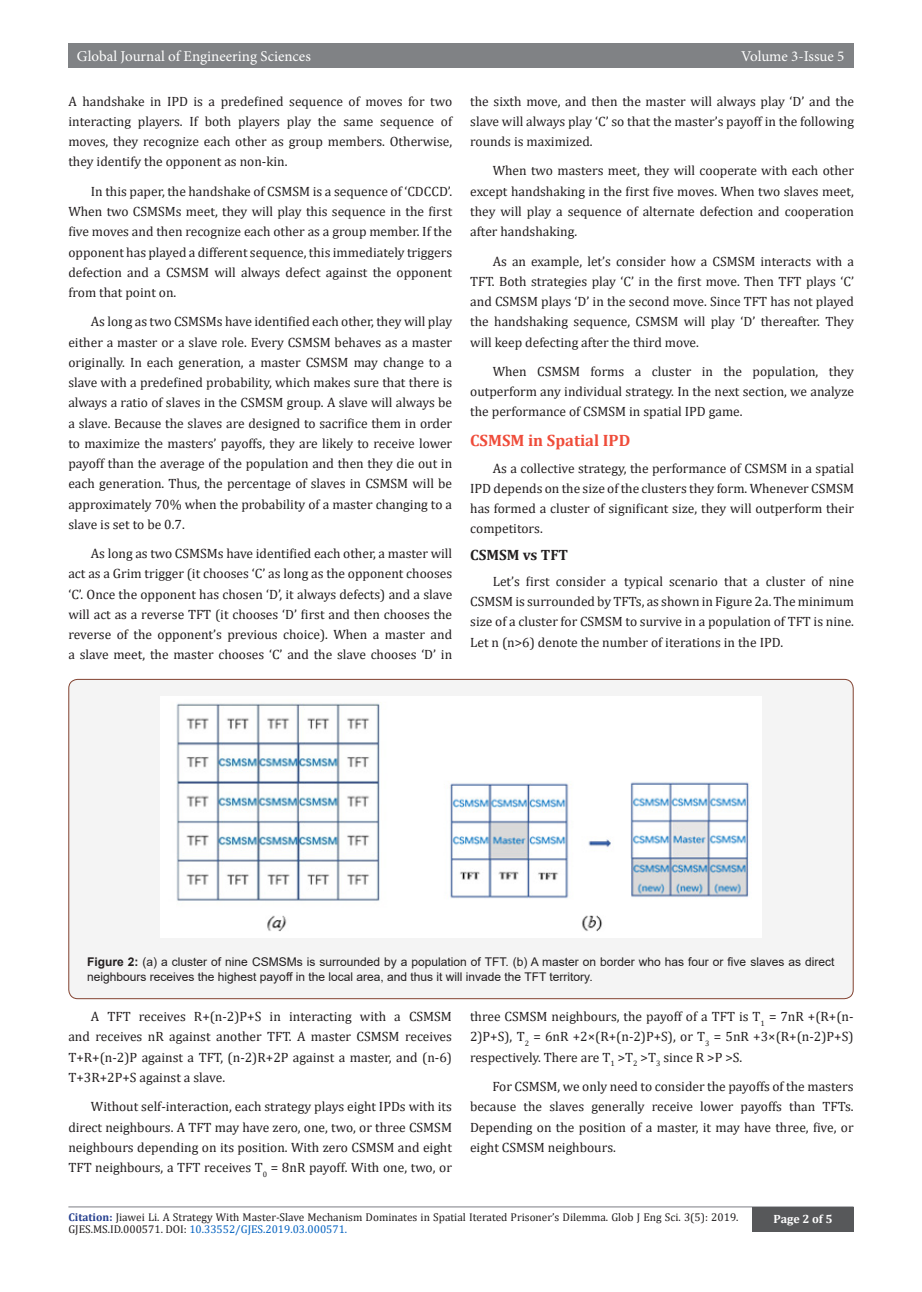
<style>
.page{position:relative;width:922px;height:1292px;background:#fff}
.page>*{position:absolute;margin:0;border:0;box-sizing:border-box;transform-origin:0 0}
.t1{font:700 16.5px "Cambria";color:#ef4c3a}
.t2{font:15px "Minion Pro";color:#fff}
.t3{font:700 15px "Cambria";color:#231f20}
.t4{font:13.5px/20.2px "Cambria";color:#231f20;text-align:justify}
.t5{font:12px/14.4px "Arial";color:#231f20}
.t6{font:700 12px "Cambria";color:#fff}
.t7{font:11.25px/12px "Cambria";color:#231f20}
.s1{font-weight:700}
.s2{font-weight:700;color:#253f8e}
.s3{color:#0563c1}
</style>
<div class="page">
<div style="left:68px;top:44px;width:786px;height:24px;background:#808285"></div>
<hr style="left:68px;top:1206px;width:785px;height:1px;background:#a8a9ad">
<div style="left:752px;top:1207px;width:102px;height:25px;background:#57585a"></div>
<div style="left:69px;top:679px;width:784px;height:319px;background:#f4f4f4;border-radius:9px"></div>
<img style="left:160px;top:696px;width:602px;height:242px">
<p class="t2" style="left:77px;top:46px;width:235px">Global Journal of Engineering Sciences</p>
<p class="t2" style="left:741px;top:46px;width:105px">Volume 3-Issue 5</p>
<p class="t4" style="left:68px;top:91px;width:385px">A handshake in IPD is a predefined sequence of moves for two interacting players. If both players play the same sequence of moves, they recognize each other as group members. Otherwise, they identify the opponent as non-kin.</p>
<p class="t4" style="left:68px;top:181px;width:385px;text-indent:22px">In this paper, the handshake of CSMSM is a sequence of ‘CDCCD’.<br>When two CSMSMs meet, they will play this sequence in the first five moves and then recognize each other as a group member. If the opponent has played a different sequence, this immediately triggers defection and a CSMSM will always defect against the opponent from that point on.</p>
<p class="t4" style="left:68px;top:311px;width:385px;text-indent:22px">As long as two CSMSMs have identified each other, they will play either a master or a slave role. Every CSMSM behaves as a master originally. In each generation, a master CSMSM may change to a slave with a predefined probability, which makes sure that there is always a ratio of slaves in the CSMSM group. A slave will always be a slave. Because the slaves are designed to sacrifice them in order to maximize the masters’ payoffs, they are likely to receive lower payoff than the average of the population and then they die out in each generation. Thus, the percentage of slaves in CSMSM will be approximately 70% when the probability of a master changing to a slave is set to be 0.7.</p>
<p class="t4" style="left:68px;top:543px;width:385px;text-indent:22px">As long as two CSMSMs have identified each other, a master will act as a Grim trigger (it chooses ‘C’ as long as the opponent chooses ‘C’. Once the opponent has chosen ‘D’, it always defects) and a slave will act as a reverse TFT (it chooses ‘D’ first and then chooses the reverse of the opponent’s previous choice). When a master and a slave meet, the master chooses ‘C’ and the slave chooses ‘D’ in</p>
<p class="t4" style="left:470px;top:91px;width:385px">the sixth move, and then the master will always play ‘D’ and the slave will always play ‘C’ so that the master’s payoff in the following rounds is maximized.</p>
<p class="t4" style="left:470px;top:161px;width:385px;text-indent:22px">When two masters meet, they will cooperate with each other except handshaking in the first five moves. When two slaves meet, they will play a sequence of alternate defection and cooperation after handshaking.</p>
<p class="t4" style="left:470px;top:251px;width:385px;text-indent:22px">As an example, let’s consider how a CSMSM interacts with a TFT. Both strategies play ‘C’ in the first move. Then TFT plays ‘C’ and CSMSM plays ‘D’ in the second move. Since TFT has not played the handshaking sequence, CSMSM will play ‘D’ thereafter. They will keep defecting after the third move.</p>
<p class="t4" style="left:470px;top:361px;width:385px;text-indent:22px">When CSMSM forms a cluster in the population, they outperform any individual strategy. In the next section, we analyze the performance of CSMSM in spatial IPD game.</p>
<p class="t1" style="left:470px;top:429px;width:162px">CSMSM in Spatial IPD</p>
<p class="t4" style="left:470px;top:458px;width:385px;text-indent:22px">As a collective strategy, the performance of CSMSM in a spatial IPD depends on the size of the clusters they form. Whenever CSMSM has formed a cluster of significant size, they will outperform their competitors.</p>
<p class="t3" style="left:470px;top:544px;width:99px">CSMSM vs TFT</p>
<p class="t4" style="left:470px;top:571px;width:385px;text-indent:22px">Let’s first consider a typical scenario that a cluster of nine CSMSM is surrounded by TFTs, as shown in Figure 2a. The minimum size of a cluster for CSMSM to survive in a population of TFT is nine.<br>Let n (n&gt;6) denote the number of iterations in the IPD.</p>
<p class="t5" style="left:87px;top:955px;width:748px"><span class="s1">Figure 2:</span> (a) a cluster of nine CSMSMs is surrounded by a population of TFT. (b) A master on border who has four or five slaves as direct neighbours receives the highest payoff in the local area, and thus it will invade the TFT territory.</p>
<p class="t4" style="left:68px;top:1006px;width:385px;text-indent:22px">A TFT receives R+(n-2)P+S in interacting with a CSMSM and receives nR against another TFT. A master CSMSM receives T+R+(n-2)P against a TFT, (n-2)R+2P against a master, and (n-6)<br>T+3R+2P+S against a slave.</p>
<p class="t4" style="left:68px;top:1096px;width:385px;text-indent:22px">Without self-interaction, each strategy plays eight IPDs with its direct neighbours. A TFT may have zero, one, two, or three CSMSM neighbours depending on its position. With zero CSMSM and eight TFT neighbours, a TFT receives T<sub>0</sub> = 8nR payoff. With one, two, or</p>
<p class="t4" style="left:470px;top:1006px;width:385px">three CSMSM neighbours, the payoff of a TFT is T<sub>1</sub> = 7nR +(R+(n-2)P+S), T<sub>2</sub> = 6nR +2×(R+(n-2)P+S), or T<sub>3</sub> = 5nR +3×(R+(n-2)P+S) respectively. There are T<sub>1</sub> &gt;T<sub>2</sub> &gt;T<sub>3</sub> since R &gt;P &gt;S.</p>
<p class="t4" style="left:470px;top:1076px;width:385px;text-indent:22px">For CSMSM, we only need to consider the payoffs of the masters because the slaves generally receive lower payoffs than TFTs.<br>Depending on the position of a master, it may have three, five, or eight CSMSM neighbours.</p>
<p class="t7" style="left:68px;top:1211px;width:671px"><span class="s2">Citation:</span> Jiawei Li. A Strategy With Master-Slave Mechanism Dominates in Spatial Iterated Prisoner’s Dilemma. Glob J Eng Sci. 3(5): 2019.<br>GJES.MS.ID.000571. DOI: <span class="s3">10.33552/GJES.2019.03.000571.</span></p>
<p class="t6" style="left:773px;top:1210px;width:60px">Page 2 of 5</p>
</div>
